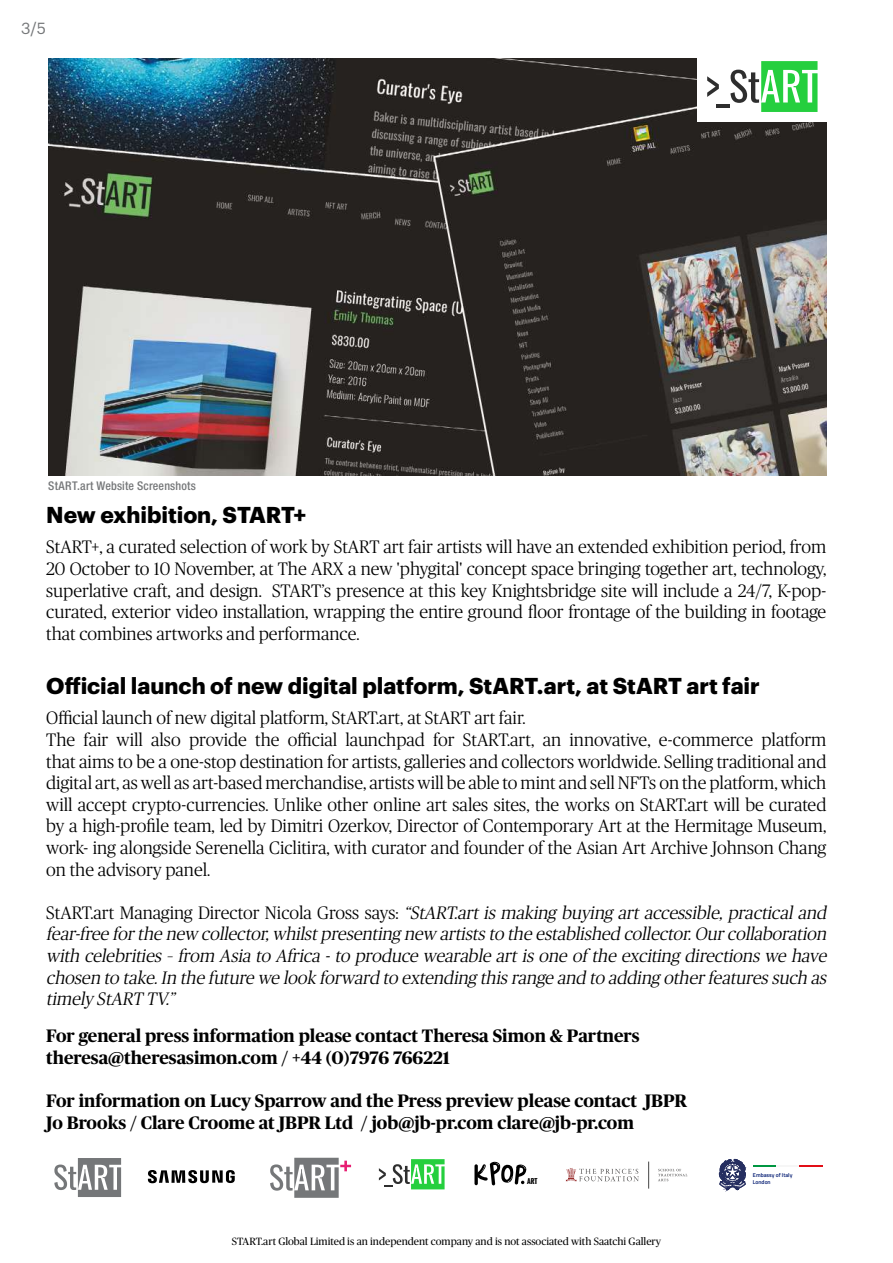
<style>
.page{position:relative;width:893px;height:1263px;background:#fff}
.page>*{position:absolute;margin:0;border:0;box-sizing:border-box;transform-origin:0 0}
.t1{font:700 22.5px "Graphik";color:#000}
.t2{font:300 18px/21.6px "Publico";color:#000;text-align:justify}
.t3{font:italic 300 18px/21.6px "Publico";color:#000;text-align:justify}
.t4{font:700 18px/21.6px "Publico";color:#000}
.t5{font:15.75px "Graphik";color:#757779}
.t6{font:500 condensed 12px "Helvetica Neue LT Std";letter-spacing:.015em;color:#757779}
.t7{font:10.5px "Publico";color:#000}
.t8{font:700 6.75px "Oswald";color:#000}
.t9{font:600 5.55px/6.8px "Titillium";color:#001a71}
.s1{font-style:normal}
</style>
<div class="page">
<img style="left:48px;top:58px;width:778px;height:418px">
<div style="left:698px;top:52px;width:130px;height:70px;background:#fff"></div>
<svg style="left:707px;top:76px;width:12px;height:21px"></svg>
<hr style="left:716px;top:105px;width:14px;height:3px;background:#2e2e2e">
<svg style="left:730px;top:61px;width:87px;height:51px"></svg>
<svg style="left:658px;top:1169px;width:29px;height:12px"></svg>
<svg style="left:648px;top:1161px;width:1px;height:27px"></svg>
<svg style="left:566px;top:1168px;width:73px;height:13px"></svg>
<svg style="left:148px;top:1170px;width:87px;height:13px"></svg>
<svg style="left:379px;top:1159px;width:66px;height:30px"></svg>
<svg style="left:474px;top:1164px;width:4px;height:21px"></svg>
<svg style="left:476px;top:1161px;width:50px;height:24px"></svg>
<svg style="left:54px;top:1158px;width:67px;height:39px"></svg>
<svg style="left:270px;top:1158px;width:81px;height:40px"></svg>
<hr style="left:753px;top:1165px;width:24px;height:2px;background:#009641">
<hr style="left:777px;top:1165px;width:23px;height:2px;background:#f6f6f6">
<hr style="left:800px;top:1165px;width:23px;height:2px;background:#e20e17">
<svg style="left:719px;top:1159px;width:27px;height:31px"></svg>
<p class="t5" style="left:21px;top:17px;width:26px">3/5</p>
<p class="t6" style="left:48px;top:479px;width:149px">StART.art Website Screenshots</p>
<p class="t1" style="left:46px;top:497px;width:262px">New exhibition, START+</p>
<p class="t2" style="left:46px;top:535px;width:782px">StART+, a curated selection of work by StART art fair artists will have an extended exhibition period, from 20 October to 10 November, at The ARX a new 'phygital' concept space bringing together art, technology, superlative craft, and design. START’s presence at this key Knightsbridge site will include a 24/7, K-pop&shy;curated, exterior video installation, wrapping the entire ground floor frontage of the building in footage that combines artworks and performance.</p>
<p class="t1" style="left:46px;top:668px;width:715px">Official launch of new digital platform, StART.art, at StART art fair</p>
<p class="t2" style="left:46px;top:706px;width:782px;text-align:left">Official launch of new digital platform, StART.art, at StART art fair.<br>The fair will also provide the official launchpad for StART.art, an innovative, e-commerce platform that aims to be a one-stop destination for artists, galleries and collectors worldwide. Selling traditional and digital art, as well as art-based merchandise, artists will be able to mint and sell NFTs on the platform, which will accept crypto-currencies. Unlike other online art sales sites, the works on StART.art will be curated by a high-profile team, led by Dimitri Ozerkov, Director of Contemporary Art at the Hermitage Museum, work- ing alongside Serenella Ciclitira, with curator and founder of the Asian Art Archive Johnson Chang on the advisory panel.</p>
<p class="t3" style="left:46px;top:901px;width:786px"><span class="s1">S t A RT. a r t M a n ag i n g D i r e c t o r N i c o l a G r o s s s ay s :</span> “StART.art is making buying art accessible, practical and fear-free forthe new collector,whilstpresenting new artiststo the established collector.Ourcollaboration with celebrities – from Asia to Africa - to produce wearable art is one of the exciting directions we have chosen to take.In the future we look forward to extending thisrange and to adding otherfeaturessuch as timely StART TV.”</p>
<p class="t4" style="left:46px;top:1024px;width:595px">For general press information please contact Theresa Simon &amp; Partners theresa@theresasimon.com / +44 (0)7976 766221</p>
<p class="t4" style="left:46px;top:1089px;width:642px">For information on Lucy Sparrow and the Press preview please contact JBPR<br>Jo Brooks / Clare Croome at JBPR Ltd / job@jb-pr.com clare@jb-pr.com</p>
<p class="t8" style="left:527px;top:1176px;width:12px">ART</p>
<p class="t7" style="left:232px;top:1233px;width:431px">START.art Global Limited is an independent company and is not associated with Saatchi Gallery</p>
<p class="t9" style="left:753px;top:1171px;width:41px">Embassy of Italy<br>London</p>
</div>
